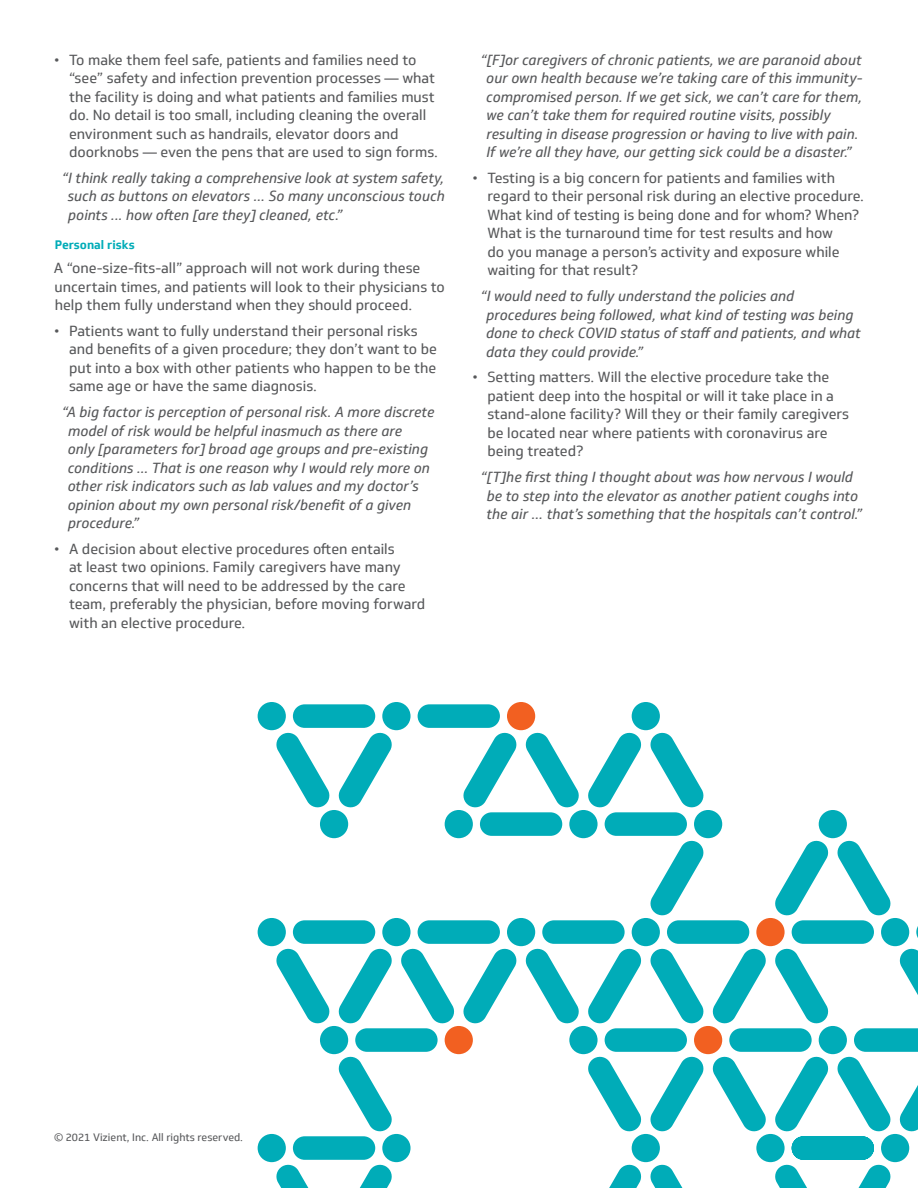
<style>
.page{position:relative;width:918px;height:1188px;background:#fff}
.page>*{position:absolute;margin:0;border:0;box-sizing:border-box;transform-origin:0 0}
.Body_9_5pt{font:14.25px/18.6px "Soleto";color:#57585a}
.Body_9_5pt-2{font:italic 14.25px/18.6px "Soleto";color:#57585a}
.Body_Subhead_8pt{font:700 12px "Soleto";color:#00acb8}
.t1{font:10.5px "Soleto";color:#57585a}
</style>
<div class="page">
<svg style="left:258px;top:702px;width:660px;height:486px"></svg>
<p class="Body_9_5pt" style="left:69px;top:50px;width:370px;text-indent:-15px">• To make them feel safe, patients and families need to “see” safety and infection prevention processes — what the facility is doing and what patients and families must do. No detail is too small, including cleaning the overall environment such as handrails, elevator doors and doorknobs — even the pens that are used to sign forms.</p>
<p class="Body_9_5pt-2" style="left:68px;top:169px;width:378px;text-align:justify;text-indent:-6px">“I think really taking a comprehensive look at system safety, such as buttons on elevators … So many unconscious touch points ... how often [are they] cleaned, etc.”</p>
<p class="Body_Subhead_8pt" style="left:55px;top:237px;width:81px">Personal risks</p>
<p class="Body_9_5pt" style="left:54px;top:259px;width:393px">A “one-size-fits-all” approach will not work during these uncertain times, and patients will look to their physicians to help them fully understand when they should proceed.</p>
<p class="Body_9_5pt" style="left:69px;top:322px;width:370px;text-indent:-15px">• Patients want to fully understand their personal risks and benefits of a given procedure; they don’t want to be put into a box with other patients who happen to be the same age or have the same diagnosis.</p>
<p class="Body_9_5pt-2" style="left:68px;top:403px;width:368px;text-indent:-6px">“A big factor is perception of personal risk. A more discrete model of risk would be helpful inasmuch as there are<br>only [parameters for] broad age groups and pre-existing conditions … That is one reason why I would rely more on other risk indicators such as lab values and my doctor’s opinion about my own personal risk/benefit of a given procedure.”</p>
<p class="Body_9_5pt" style="left:69px;top:540px;width:358px;text-indent:-15px">• A decision about elective procedures often entails<br>at least two opinions. Family caregivers have many concerns that will need to be addressed by the care team, preferably the physician, before moving forward with an elective procedure.</p>
<p class="Body_9_5pt-2" style="left:486px;top:50px;width:378px;text-indent:-6px">“[F]or caregivers of chronic patients, we are paranoid about our own health because we’re taking care of this immunity&shy;compromised person. If we get sick, we can’t care for them, we can’t take them for required routine visits, possibly resulting in disease progression or having to live with pain.<br>If we’re all they have, our getting sick could be a disaster.”</p>
<p class="Body_9_5pt" style="left:488px;top:169px;width:378px;text-indent:-15px">• Testing is a big concern for patients and families with regard to their personal risk during an elective procedure.<br>What kind of testing is being done and for whom? When?<br>What is the turnaround time for test results and how<br>do you manage a person’s activity and exposure while waiting for that result?</p>
<p class="Body_9_5pt-2" style="left:486px;top:287px;width:376px;text-indent:-6px">“I would need to fully understand the policies and procedures being followed, what kind of testing was being done to check COVID status of staff and patients, and what data they could provide.”</p>
<p class="Body_9_5pt" style="left:488px;top:368px;width:363px;text-indent:-15px">• Setting matters. Will the elective procedure take the patient deep into the hospital or will it take place in a stand-alone facility? Will they or their family caregivers be located near where patients with coronavirus are being treated?</p>
<p class="Body_9_5pt-2" style="left:487px;top:468px;width:377px;text-indent:-6px">“[T]he first thing I thought about was how nervous I would be to step into the elevator as another patient coughs into the air … that’s something that the hospitals can’t control.”</p>
<p class="t1" style="left:54px;top:1131px;width:191px">© 2021 Vizient, Inc. All rights reserved.</p>
</div>
